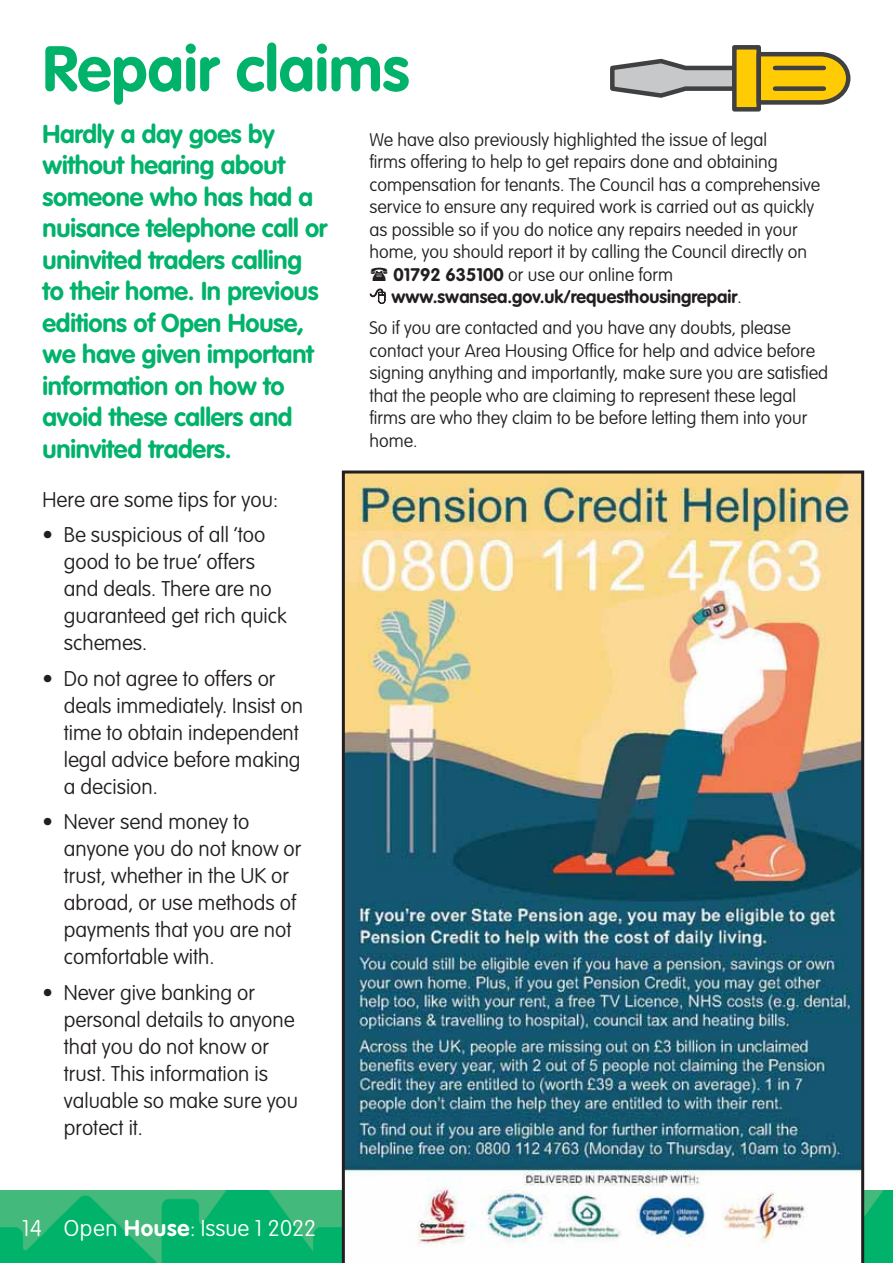
<style>
.page{position:relative;width:893px;height:1263px;background:#fff}
.page>*{position:absolute;margin:0;border:0;box-sizing:border-box;transform-origin:0 0}
.t1{font:700 63px "VAG Rounded Std";color:#00b26a}
.t2{font:700 25.5px/31.5px "VAG Rounded Std";letter-spacing:-.01em;color:#00b26a}
.t3{font:100 22.5px "VAG Rounded Std";color:#fff}
.t4{font:100 21px/27px "VAG Rounded Std";color:#231f20}
.t5{font:100 18px/22.5px "VAG Rounded Std";color:#231f20}
.t6{font:700 18px "VAG Rounded Std";color:#231f20}
.s1{font-weight:700}
.s2{font-weight:100}
</style>
<div class="page">
<img style="left:0;top:1191px;width:892px;height:72px">
<img style="left:892px;top:1191px;width:1px;height:72px">
<img style="left:342px;top:470px;width:522px;height:793px">
<svg style="left:610px;top:58px;width:122px;height:40px"></svg>
<div style="left:734px;top:47px;width:25px;height:62px;background:#ffcb04"></div>
<div style="left:732px;top:45px;width:29px;height:67px;border:4px solid #404041"></div>
<svg style="left:756px;top:50px;width:95px;height:57px;background:#cfb039"></svg>
<div style="left:775px;top:86px;width:49px;height:5px;background:#404041"></div>
<hr style="left:775px;top:66px;width:49px;height:4px;background:#404041">
<h1 class="t1" style="left:43px;top:39px;width:368px">Repair claims</h1>
<p class="t2" style="left:43px;top:119px;width:286px">Hardly a day goes by without hearing about someone who has had a nuisance telephone call or uninvited traders calling to their home. In previous editions of Open House, we have given important information on how to avoid these callers and uninvited traders.</p>
<p class="t5" style="left:370px;top:129px;width:399px">We have also previously highlighted the issue of legal</p>
<p class="t5" style="left:370px;top:152px;width:410px">firms offering to help to get repairs done and obtaining</p>
<p class="t5" style="left:370px;top:174px;width:452px">compensation for tenants. The Council has a comprehensive</p>
<p class="t5" style="left:370px;top:197px;width:446px">service to ensure any required work is carried out as quickly</p>
<p class="t5" style="left:370px;top:219px;width:430px">as possible so if you do notice any repairs needed in your</p>
<p class="t5" style="left:370px;top:242px;width:439px">home, you should report it by calling the Council directly on</p>
<p class="t5" style="left:393px;top:264px;width:281px"><span class="s1">01792 635100</span> or use our online form</p>
<p class="t6" style="left:391px;top:288px;width:352px">www.swansea.gov.uk/requesthousingrepair<span class="s2">.</span></p>
<p class="t5" style="left:370px;top:318px;width:460px">So if you are contacted and you have any doubts, please contact your Area Housing Office for help and advice before signing anything and importantly, make sure you are satisfied that the people who are claiming to represent these legal firms are who they claim to be before letting them into your home.</p>
<p class="t4" style="left:43px;top:487px;width:237px">Here are some tips for you:</p>
<p class="t4" style="left:64px;top:523px;width:224px;text-indent:-21px">• Be suspicious of all ‘too good to be true’ offers and deals. There are no guaranteed get rich quick schemes.</p>
<p class="t4" style="left:64px;top:666px;width:241px;text-indent:-21px">• Do not agree to offers or deals immediately. Insist on time to obtain independent legal advice before making a decision.</p>
<p class="t4" style="left:64px;top:810px;width:239px;text-indent:-21px">• Never send money to anyone you do not know or trust, whether in the UK or abroad, or use methods of payments that you are not comfortable with.</p>
<p class="t4" style="left:64px;top:980px;width:236px;text-indent:-21px">• Never give banking or personal details to anyone that you do not know or trust. This information is valuable so make sure you protect it.</p>
<p class="t3" style="left:22px;top:1217px;width:296px">14 Open <span class="s1">House</span>: Issue 1 2022</p>
</div>
